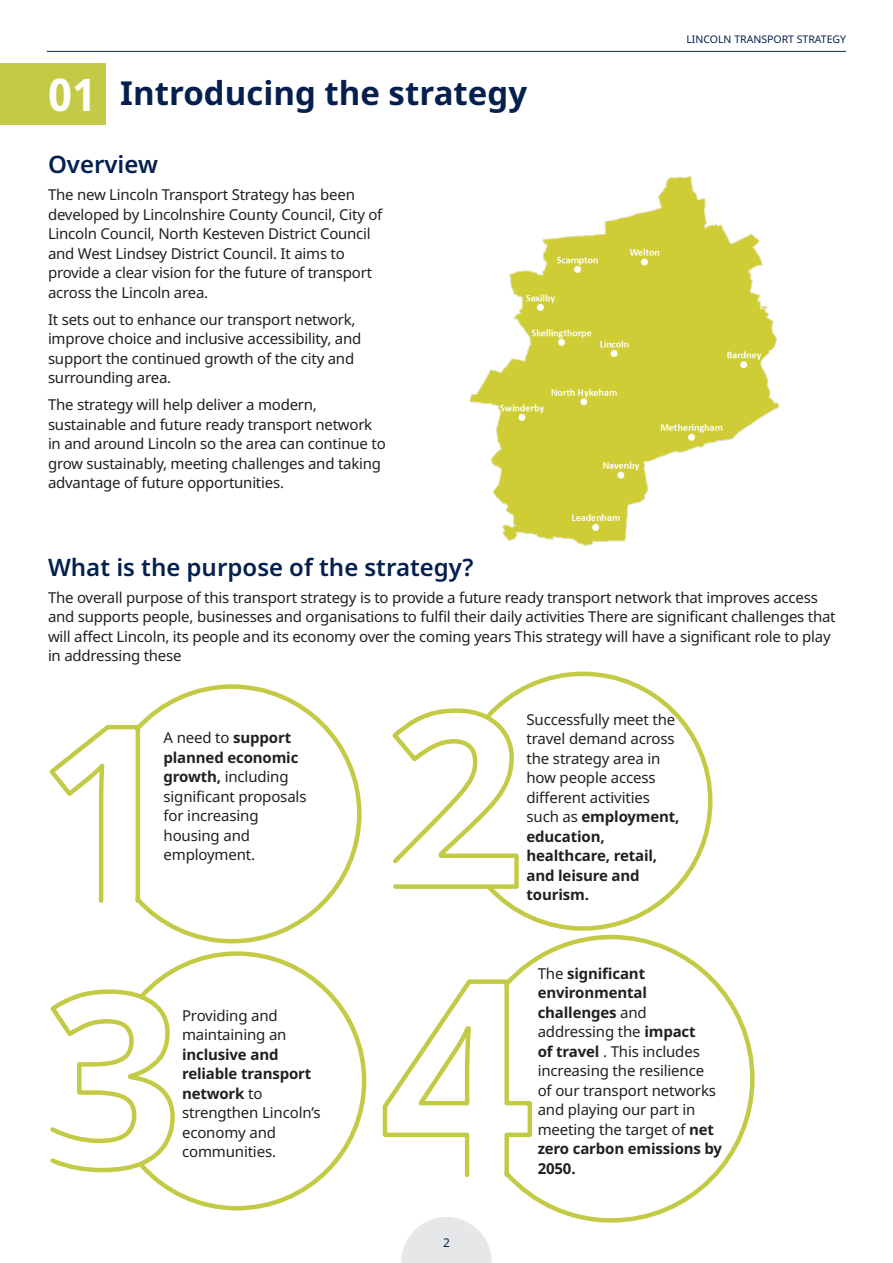
<style>
.page{position:relative;width:893px;height:1263px;background:#fff}
.page>*{position:absolute;margin:0;border:0;box-sizing:border-box;transform-origin:0 0}
.t1{font:700 semi-condensed 45px "Noto Sans";color:#fff}
.t2{font:700 33px "Noto Sans";color:#04204f}
.t3{font:600 24px "Noto Sans";color:#04204f}
.t4{font:15px/19.5px "Noto Sans Regular 2";letter-spacing:-.015em;color:#231f20}
.t5{font:15px/19.5px "Noto Sans";letter-spacing:-.015em;color:#231f20}
.t6{font:700 15px/19.5px "Noto Sans";letter-spacing:-.01em;color:#231f20}
.t7{font:12px "Noto Sans Regular 2";color:#04204f}
.t8{font:10.5px "Noto Sans Regular 2";color:#04204f}
.s1{font-family:"Noto Sans";font-weight:700}
.s2{font-family:"Noto Sans"}
.s3{font-family:"Noto Sans Regular 2";font-weight:400}
.s4{font-family:"Noto Sans Bold 2"}
</style>
<div class="page">
<hr style="left:47px;top:51px;width:799px;height:1px;background:#142750">
<div style="left:0;top:63px;width:105px;height:61px;background:#c3cb46"></div>
<img style="left:469px;top:176px;width:311px;height:370px">
<svg style="left:49px;top:724px;width:82px;height:179px"></svg>
<svg style="left:131px;top:684px;width:231px;height:260px"></svg>
<svg style="left:489px;top:671px;width:224px;height:260px"></svg>
<svg style="left:392px;top:706px;width:129px;height:185px"></svg>
<svg style="left:50px;top:989px;width:86px;height:184px"></svg>
<svg style="left:136px;top:951px;width:231px;height:260px"></svg>
<svg style="left:382px;top:979px;width:118px;height:198px"></svg>
<svg style="left:500px;top:934px;width:255px;height:289px"></svg>
<svg style="left:401px;top:1217px;width:91px;height:46px"></svg>
<h1 class="t1" style="left:48px;top:63px;width:50px">01</h1>
<h2 class="t2" style="left:120px;top:70px;width:408px">Introducing the strategy</h2>
<h2 class="t3" style="left:48px;top:148px;width:111px">Overview</h2>
<p class="t4" style="left:48px;top:186px;width:336px">The new Lincoln Transport Strategy has been developed by Lincolnshire County Council, City of Lincoln Council, North Kesteven District Council and West Lindsey District Council. It aims to provide a clear vision for the future of transport across the Lincoln area.</p>
<p class="t4" style="left:48px;top:310px;width:315px">It sets out to enhance our transport network, improve choice and inclusive accessibility, and support the continued growth of the city and surrounding area.</p>
<p class="t4" style="left:48px;top:396px;width:339px">The strategy will help deliver a modern, sustainable and future ready transport network in and around Lincoln so the area can continue to grow sustainably, meeting challenges and taking advantage of future opportunities.</p>
<p class="t8" style="left:686px;top:31px;width:161px">LINCOLN TRANSPORT STRATEGY</p>
<h2 class="t3" style="left:48px;top:550px;width:427px">What is the purpose of the strategy?</h2>
<p class="t4" style="left:48px;top:588px;width:771px">The overall purpose of this transport strategy is to provide a future ready transport network that improves access</p>
<p class="t5" style="left:48px;top:607px;width:789px">and supports people, businesses and organisations to fulfil their daily activities There are significant challenges that will affect Lincoln, its people and its economy over the coming years This strategy will have a significant role to play</p>
<p class="t4" style="left:48px;top:646px;width:135px">in addressing these</p>
<p class="t4" style="left:164px;top:728px;width:144px">A need to <span class="s1">support planned economic growth,</span> including <span class="s2">significant proposals </span>for increasing housing and employment.</p>
<p class="t4" style="left:182px;top:1006px;width:140px">Providing and maintaining an <span class="s1">inclusive and reliable transport network</span> to strengthen Lincoln’s economy and communities.</p>
<p class="t7" style="left:443px;top:1234px;width:8px">2</p>
<p class="t4" style="left:526px;top:710px;width:150px">Successfully meet the</p>
<p class="t4" style="left:526px;top:729px;width:150px">travel demand across the strategy area in how people access</p>
<p class="t5" style="left:526px;top:788px;width:125px">different activities</p>
<p class="t6" style="left:526px;top:807px;width:154px"><span class="s3">such as</span> employment, education, healthcare, retail, and leisure and tourism.</p>
<p class="t4" style="left:538px;top:964px;width:186px">The <span class="s4">significant </span><span class="s1">environmental challenges</span> and addressing the <span class="s1">impact<br>of travel</span> . This includes increasing the resilience<br>of our transport networks and playing our part in meeting the target of <span class="s1">net zero carbon emissions by<br>2050.</span></p>
</div>
